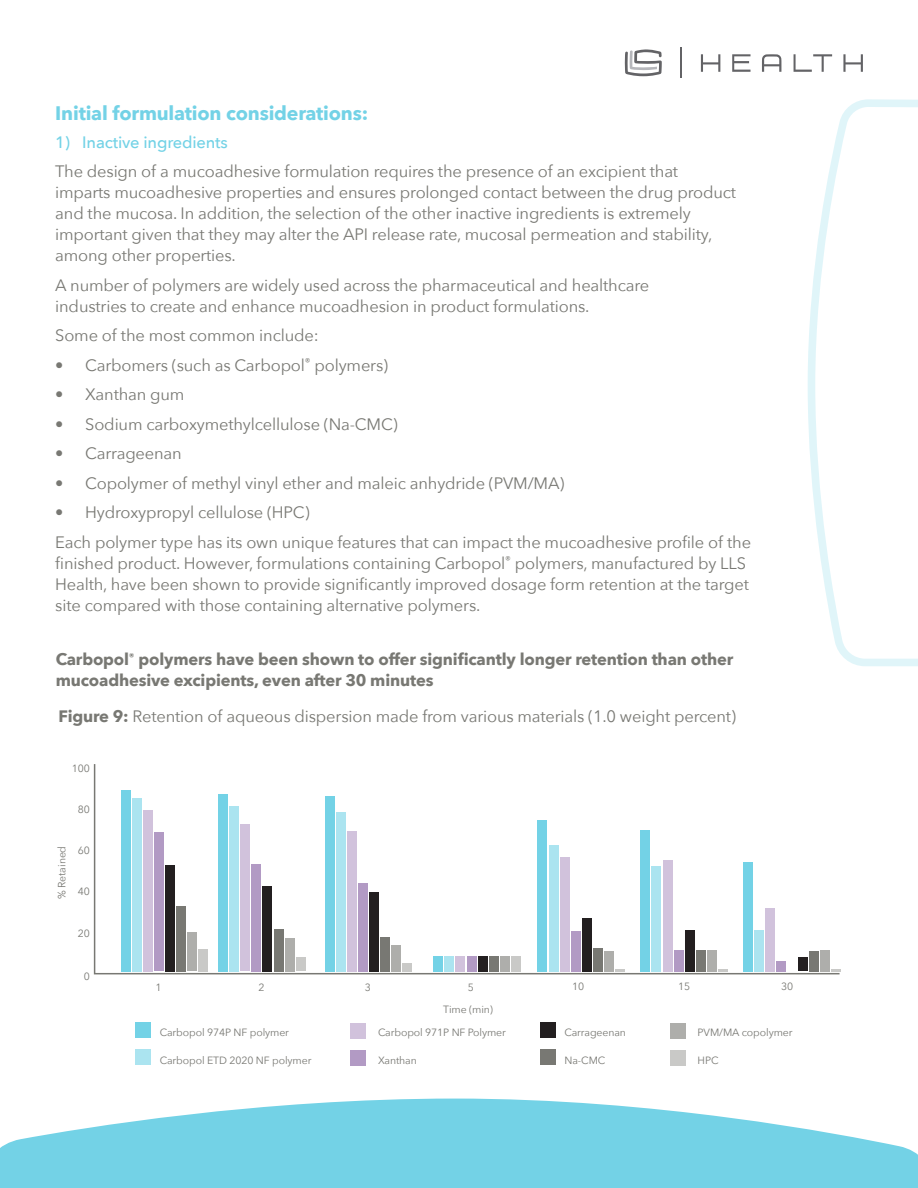
<style>
.page{position:relative;width:918px;height:1188px;background:#fff}
.page>*{position:absolute;margin:0;border:0;box-sizing:border-box;transform-origin:0 0}
.t1{font:700 19.5px "Avenir Next";letter-spacing:-.01em;color:#73d2e6}
.t2{font:16.5px/21px "Avenir Next";letter-spacing:-.01em;color:#787873}
.t3{font:700 16.5px/21px "Avenir Next";letter-spacing:-.01em;color:#787873}
.t4{font:500 16.5px "Avenir Next";letter-spacing:-.01em;color:#73d2e6}
.t5{font:10.5px "Avenir Next";letter-spacing:-.01em;color:#787873}
.s1{font-weight:700}
</style>
<div class="page">
<svg style="left:0;top:1099px;width:918px;height:89px;fill:#73d2e6"></svg>
<svg style="left:807px;top:99px;width:111px;height:567px"></svg>
<div style="left:135px;top:1022px;width:16px;height:15px;background:#73d2e6"></div>
<div style="left:540px;top:1022px;width:15px;height:15px;background:#231f20"></div>
<div style="left:350px;top:1023px;width:16px;height:15px;background:#d1c2dc"></div>
<div style="left:670px;top:1023px;width:16px;height:15px;background:#aeaeab"></div>
<div style="left:135px;top:1049px;width:16px;height:16px;background:#abe4f0"></div>
<div style="left:540px;top:1049px;width:15px;height:16px;background:#787873"></div>
<div style="left:350px;top:1050px;width:16px;height:16px;background:#b29ac4"></div>
<div style="left:670px;top:1050px;width:16px;height:16px;background:#c9c9c7"></div>
<svg style="left:93px;top:764px;width:748px;height:211px"></svg>
<div style="left:218px;top:794px;width:10px;height:177px;background:#73d2e6"></div>
<div style="left:325px;top:796px;width:10px;height:175px;background:#73d2e6"></div>
<div style="left:433px;top:956px;width:10px;height:15px;background:#73d2e6"></div>
<div style="left:538px;top:820px;width:9px;height:151px;background:#73d2e6"></div>
<div style="left:641px;top:830px;width:9px;height:141px;background:#73d2e6"></div>
<div style="left:743px;top:862px;width:10px;height:109px;background:#73d2e6"></div>
<div style="left:165px;top:865px;width:10px;height:106px;background:#231f20"></div>
<div style="left:263px;top:886px;width:9px;height:85px;background:#231f20"></div>
<div style="left:369px;top:892px;width:10px;height:79px;background:#231f20"></div>
<div style="left:478px;top:956px;width:9px;height:15px;background:#231f20"></div>
<div style="left:582px;top:918px;width:10px;height:53px;background:#231f20"></div>
<div style="left:685px;top:930px;width:9px;height:41px;background:#231f20"></div>
<div style="left:798px;top:958px;width:10px;height:13px;background:#231f20"></div>
<div style="left:241px;top:824px;width:9px;height:147px;background:#d1c2dc"></div>
<div style="left:347px;top:831px;width:10px;height:140px;background:#d1c2dc"></div>
<div style="left:456px;top:956px;width:9px;height:15px;background:#d1c2dc"></div>
<div style="left:560px;top:857px;width:9px;height:114px;background:#d1c2dc"></div>
<div style="left:663px;top:860px;width:9px;height:111px;background:#d1c2dc"></div>
<div style="left:765px;top:908px;width:10px;height:63px;background:#d1c2dc"></div>
<div style="left:187px;top:932px;width:10px;height:39px;background:#aeaeab"></div>
<div style="left:285px;top:938px;width:9px;height:33px;background:#aeaeab"></div>
<div style="left:392px;top:945px;width:9px;height:26px;background:#aeaeab"></div>
<div style="left:500px;top:956px;width:10px;height:15px;background:#aeaeab"></div>
<div style="left:604px;top:951px;width:10px;height:20px;background:#aeaeab"></div>
<div style="left:707px;top:950px;width:10px;height:21px;background:#aeaeab"></div>
<div style="left:820px;top:950px;width:10px;height:21px;background:#aeaeab"></div>
<div style="left:229px;top:806px;width:10px;height:165px;background:#abe4f0"></div>
<div style="left:336px;top:812px;width:10px;height:159px;background:#abe4f0"></div>
<div style="left:445px;top:956px;width:9px;height:15px;background:#abe4f0"></div>
<div style="left:549px;top:845px;width:9px;height:126px;background:#abe4f0"></div>
<div style="left:652px;top:866px;width:9px;height:105px;background:#abe4f0"></div>
<div style="left:754px;top:930px;width:10px;height:41px;background:#abe4f0"></div>
<div style="left:176px;top:906px;width:10px;height:65px;background:#787873"></div>
<div style="left:274px;top:929px;width:9px;height:42px;background:#787873"></div>
<div style="left:380px;top:937px;width:10px;height:34px;background:#787873"></div>
<div style="left:489px;top:956px;width:9px;height:15px;background:#787873"></div>
<div style="left:593px;top:948px;width:10px;height:23px;background:#787873"></div>
<div style="left:696px;top:950px;width:10px;height:21px;background:#787873"></div>
<div style="left:809px;top:951px;width:10px;height:20px;background:#787873"></div>
<div style="left:252px;top:864px;width:9px;height:107px;background:#b29ac4"></div>
<div style="left:358px;top:883px;width:10px;height:88px;background:#b29ac4"></div>
<div style="left:467px;top:956px;width:9px;height:15px;background:#b29ac4"></div>
<div style="left:571px;top:931px;width:9px;height:40px;background:#b29ac4"></div>
<div style="left:674px;top:950px;width:9px;height:21px;background:#b29ac4"></div>
<div style="left:776px;top:961px;width:10px;height:10px;background:#b29ac4"></div>
<div style="left:199px;top:949px;width:9px;height:22px;background:#c9c9c7"></div>
<div style="left:296px;top:958px;width:10px;height:13px;background:#c9c9c7"></div>
<div style="left:403px;top:963px;width:9px;height:8px;background:#c9c9c7"></div>
<div style="left:511px;top:956px;width:10px;height:15px;background:#c9c9c7"></div>
<svg style="left:615px;top:969px;width:10px;height:2px"></svg>
<svg style="left:718px;top:969px;width:10px;height:2px"></svg>
<svg style="left:831px;top:969px;width:10px;height:2px"></svg>
<div style="left:121px;top:790px;width:10px;height:181px;background:#73d2e6"></div>
<div style="left:143px;top:810px;width:10px;height:161px;background:#d1c2dc"></div>
<div style="left:132px;top:798px;width:10px;height:173px;background:#abe4f0"></div>
<div style="left:154px;top:833px;width:10px;height:138px;background:#b29ac4"></div>
<svg style="left:701px;top:54px;width:19px;height:18px"></svg>
<svg style="left:843px;top:54px;width:20px;height:18px"></svg>
<svg style="left:794px;top:54px;width:38px;height:18px"></svg>
<svg style="left:762px;top:54px;width:19px;height:18px"></svg>
<svg style="left:732px;top:54px;width:19px;height:18px"></svg>
<svg style="left:625px;top:49px;width:37px;height:27px"></svg>
<hr style="left:681px;top:48px;width:1px;height:30px;background:#636366">
<p class="t1" style="left:55px;top:96px;width:314px">Initial formulation considerations:</p>
<p class="t4" style="left:55px;top:128px;width:174px">1) Inactive ingredients</p>
<p class="t2" style="left:55px;top:160px;width:682px">The design of a mucoadhesive formulation requires the presence of an excipient that imparts mucoadhesive properties and ensures prolonged contact between the drug product and the mucosa. In addition, the selection of the other inactive ingredients is extremely important given that they may alter the API release rate, mucosal permeation and stability, among other properties.</p>
<p class="t2" style="left:55px;top:274px;width:596px">A number of polymers are widely used across the pharmaceutical and healthcare industries to create and enhance mucoadhesion in product formulations.</p>
<p class="t2" style="left:55px;top:324px;width:265px">Some of the most common include:</p>
<p class="t2" style="left:55px;top:354px;width:334px">• Carbomers (such as Carbopol<sup>®</sup> polymers)</p>
<p class="t2" style="left:55px;top:383px;width:131px">• Xanthan gum</p>
<p class="t2" style="left:55px;top:413px;width:344px">• Sodium carboxymethylcellulose (Na-CMC)</p>
<p class="t2" style="left:55px;top:443px;width:128px">• Carrageenan</p>
<p class="t2" style="left:55px;top:472px;width:511px">• Copolymer of methyl vinyl ether and maleic anhydride (PVM/MA)</p>
<p class="t2" style="left:55px;top:502px;width:256px">• Hydroxypropyl cellulose (HPC)</p>
<p class="t2" style="left:55px;top:531px;width:697px">Each polymer type has its own unique features that can impact the mucoadhesive profile of the finished product. However, formulations containing Carbopol<sup>®</sup> polymers, manufactured by LLS Health, have been shown to provide significantly improved dosage form retention at the target site compared with those containing alternative polymers.</p>
<p class="t3" style="left:56px;top:649px;width:679px">Carbopol<sup>®</sup> polymers have been shown to offer significantly longer retention than other mucoadhesive excipients, even after 30 minutes</p>
<p class="t2" style="left:59px;top:705px;width:679px"><span class="s1">Figure 9:</span> Retention of aqueous dispersion made from various materials (1.0 weight percent)</p>
<p class="t5" style="left:72px;top:759px;width:20px">100</p>
<p class="t5" style="left:78px;top:800px;width:14px">80</p>
<p class="t5" style="left:53px;top:899px;width:54px;rotate:-90deg">% Retained</p>
<p class="t5" style="left:78px;top:842px;width:14px">60</p>
<p class="t5" style="left:78px;top:883px;width:14px">40</p>
<p class="t5" style="left:78px;top:924px;width:14px">20</p>
<p class="t5" style="left:84px;top:967px;width:8px">0</p>
<p class="t5" style="left:156px;top:979px;width:8px">1</p>
<p class="t5" style="left:259px;top:979px;width:8px">2</p>
<p class="t5" style="left:365px;top:979px;width:8px">3</p>
<p class="t5" style="left:468px;top:979px;width:8px">5</p>
<p class="t5" style="left:572px;top:978px;width:14px">10</p>
<p class="t5" style="left:678px;top:978px;width:14px">15</p>
<p class="t5" style="left:781px;top:978px;width:14px">30</p>
<p class="t5" style="left:443px;top:1000px;width:51px">Time (min)</p>
<p class="t5" style="left:160px;top:1024px;width:131px">Carbopol 974P NF polymer</p>
<p class="t5" style="left:378px;top:1024px;width:129px">Carbopol 971P NF Polymer</p>
<p class="t5" style="left:565px;top:1024px;width:63px">Carrageenan</p>
<p class="t5" style="left:698px;top:1024px;width:96px">PVM/MA copolymer</p>
<p class="t5" style="left:160px;top:1052px;width:153px">Carbopol ETD 2020 NF polymer</p>
<p class="t5" style="left:378px;top:1052px;width:40px">Xanthan</p>
<p class="t5" style="left:565px;top:1052px;width:42px">Na-CMC</p>
<p class="t5" style="left:698px;top:1052px;width:22px">HPC</p>
</div>
